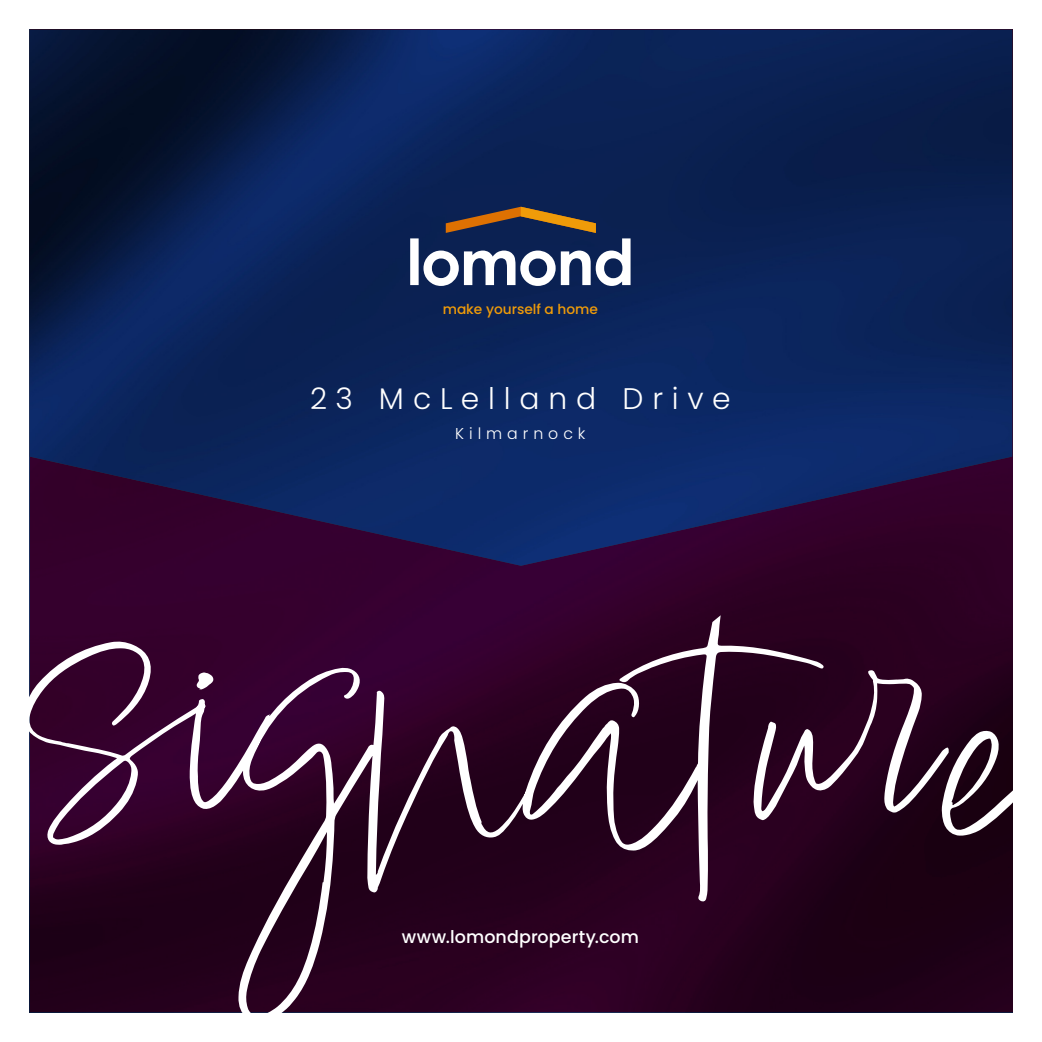
<style>
.page{position:relative;width:1042px;height:1042px;background:#fff}
.page>*{position:absolute;margin:0;border:0;box-sizing:border-box;transform-origin:0 0}
.t1{font:300 29.75px "Poppins";letter-spacing:.3em;color:#fff}
.t2{font:500 17.5px "Poppins";letter-spacing:.005em;color:#fff}
.t3{font:300 15.75px "Poppins";letter-spacing:.31em;color:#fff}
.t4{font:500 13.83px "Poppins";color:#ef9b09}
</style>
<div class="page">
<img style="left:30px;top:566px;width:982px;height:49px">
<img style="left:30px;top:30px;width:982px;height:536px">
<svg style="left:29px;top:615px;width:984px;height:398px;background:#381330"></svg>
<svg style="left:196px;top:672px;width:17px;height:17px"></svg>
<svg style="left:410px;top:207px;width:220px;height:79px"></svg>
<p class="t4" style="left:443px;top:301px;width:157px">make yourself a home</p>
<p class="t1" style="left:310px;top:381px;width:422px">23 McLelland Drive</p>
<p class="t3" style="left:455px;top:424px;width:132px">Kilmarnock</p>
<p class="t2" style="left:402px;top:926px;width:239px">www.lomondproperty.com</p>
</div>
